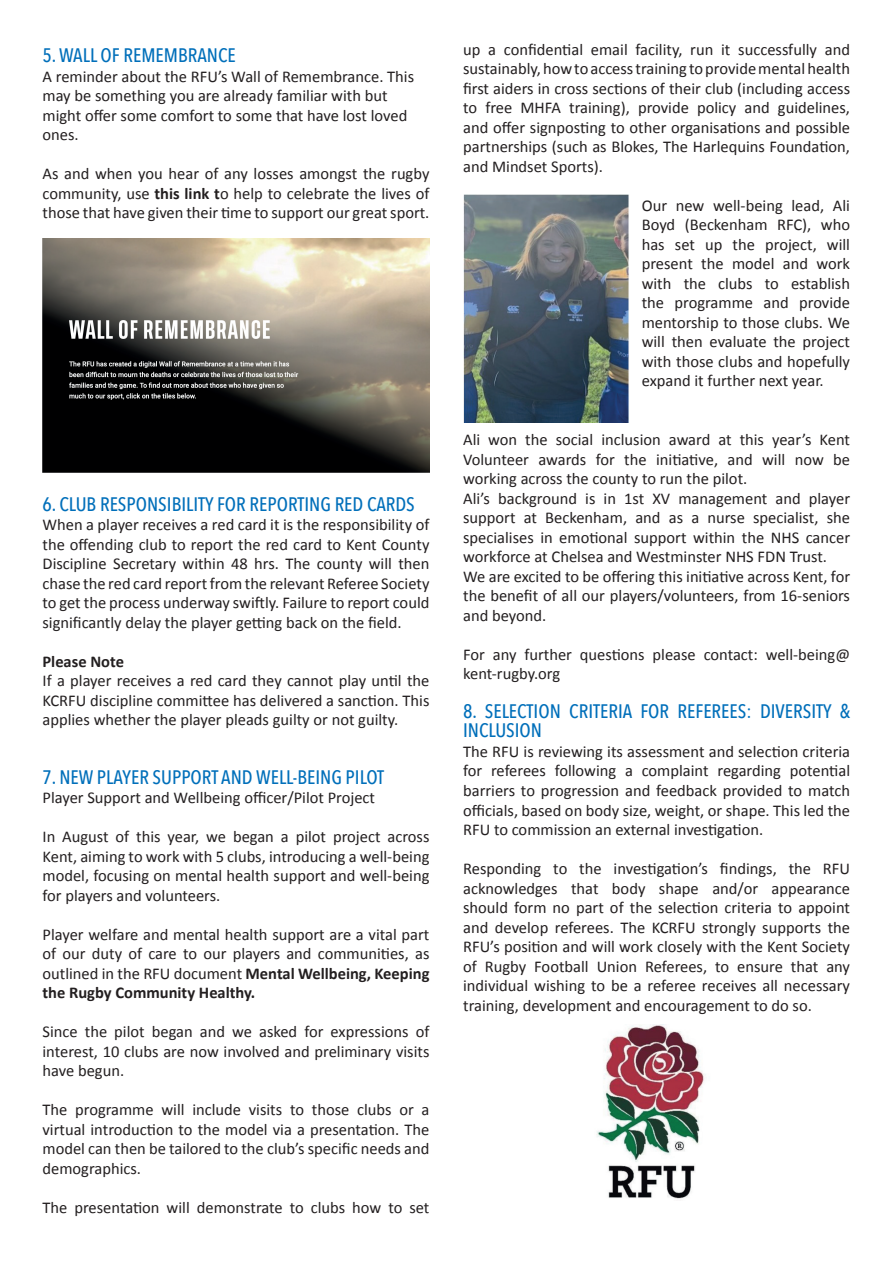
<style>
.page{position:relative;width:893px;height:1263px;background:#fff}
.page>*{position:absolute;margin:0;border:0;box-sizing:border-box;transform-origin:0 0}
.t1{font:500 19.5px/19.5px "Avenir Next Condensed";color:#006fba}
.t2{font:16.5px/19.5px "Calibri";color:#231f20;text-align:justify}
.t3{font:700 16.5px "Calibri";color:#231f20}
.s1{font-weight:700}
</style>
<div class="page">
<img style="left:43px;top:238px;width:386px;height:234px">
<img style="left:463px;top:194px;width:166px;height:228px">
<img style="left:596px;top:1025px;width:110px;height:174px">
<p class="t1" style="left:43px;top:45px;width:195px">5. WALL OF REMEMBRANCE</p>
<p class="t2" style="left:43px;top:66px;width:373px;text-align:left">A reminder about the RFU’s Wall of Remembrance. This may be something you are already familiar with but might offer some comfort to some that have lost loved ones.</p>
<p class="t2" style="left:43px;top:164px;width:388px">As and when you hear of any losses amongst the rugby community, use <span class="s1">this link t</span>o help to celebrate the lives of those that have given their time to support our great sport.</p>
<p class="t1" style="left:43px;top:494px;width:374px">6. CLUB RESPONSIBILITY FOR REPORTING RED CARDS</p>
<p class="t2" style="left:43px;top:515px;width:388px">When a player receives a red card it is the responsibility of the offending club to report the red card to Kent County Discipline Secretary within 48 hrs. The county will then chase the red card report from the relevant Referee Society to get the process underway swiftly. Failure to report could significantly delay the player getting back on the field.</p>
<p class="t3" style="left:43px;top:651px;width:83px">Please Note</p>
<p class="t2" style="left:43px;top:671px;width:388px">If a player receives a red card they cannot play until the KCRFU discipline committee has delivered a sanction. This applies whether the player pleads guilty or not guilty.</p>
<p class="t1" style="left:43px;top:767px;width:343px">7. NEW PLAYER SUPPORT AND WELL-BEING PILOT</p>
<p class="t2" style="left:43px;top:788px;width:334px">Player Support and Wellbeing officer/Pilot Project</p>
<p class="t2" style="left:43px;top:827px;width:388px">In August of this year, we began a pilot project across Kent, aiming to work with 5 clubs, introducing a well-being model, focusing on mental health support and well-being for players and volunteers.</p>
<p class="t2" style="left:43px;top:924px;width:388px">Player welfare and mental health support are a vital part of our duty of care to our players and communities, as outlined in the RFU document <span class="s1">Mental Wellbeing, Keeping the Rugby Community Healthy.</span></p>
<p class="t2" style="left:43px;top:1022px;width:388px">Since the pilot began and we asked for expressions of interest, 10 clubs are now involved and preliminary visits have begun.</p>
<p class="t2" style="left:43px;top:1100px;width:388px">The programme will include visits to those clubs or a virtual introduction to the model via a presentation. The model can then be tailored to the club’s specific needs and demographics.</p>
<p class="t2" style="left:43px;top:1197px;width:388px">The presentation will demonstrate to clubs how to set</p>
<p class="t2" style="left:463px;top:40px;width:388px">up a confidential email facility, run it successfully and sustainably, how to access training to provide mental health first aiders in cross sections of their club (including access to free MHFA training), provide policy and guidelines, and offer signposting to other organisations and possible partnerships (such as Blokes, The Harlequins Foundation, and Mindset Sports).</p>
<p class="t2" style="left:642px;top:196px;width:210px">Our new well-being lead, Ali Boyd (Beckenham RFC), who has set up the project, will present the model and work with the clubs to establish the programme and provide mentorship to those clubs. We will then evaluate the project with those clubs and hopefully expand it further next year.</p>
<p class="t2" style="left:463px;top:430px;width:388px;text-align:left">Ali won the social inclusion award at this year’s Kent Volunteer awards for the initiative, and will now be working across the county to run the pilot.<br>Ali’s background is in 1st XV management and player support at Beckenham, and as a nurse specialist, she specialises in emotional support within the NHS cancer workforce at Chelsea and Westminster NHS FDN Trust.<br>We are excited to be offering this initiative across Kent, for the benefit of all our players/volunteers, from 16-seniors and beyond.</p>
<p class="t2" style="left:463px;top:644px;width:388px">For any further questions please contact: well-being@ kent-rugby.org</p>
<p class="t1" style="left:463px;top:701px;width:388px">8. SELECTION CRITERIA FOR REFEREES: DIVERSITY &amp;<br>INCLUSION</p>
<p class="t2" style="left:463px;top:742px;width:388px">The RFU is reviewing its assessment and selection criteria for referees following a complaint regarding potential barriers to progression and feedback provided to match officials, based on body size, weight, or shape. This led the RFU to commission an external investigation.</p>
<p class="t2" style="left:463px;top:859px;width:388px">Responding to the investigation’s findings, the RFU acknowledges that body shape and/or appearance should form no part of the selection criteria to appoint and develop referees. The KCRFU strongly supports the RFU’s position and will work closely with the Kent Society of Rugby Football Union Referees, to ensure that any individual wishing to be a referee receives all necessary training, development and encouragement to do so.</p>
</div>
